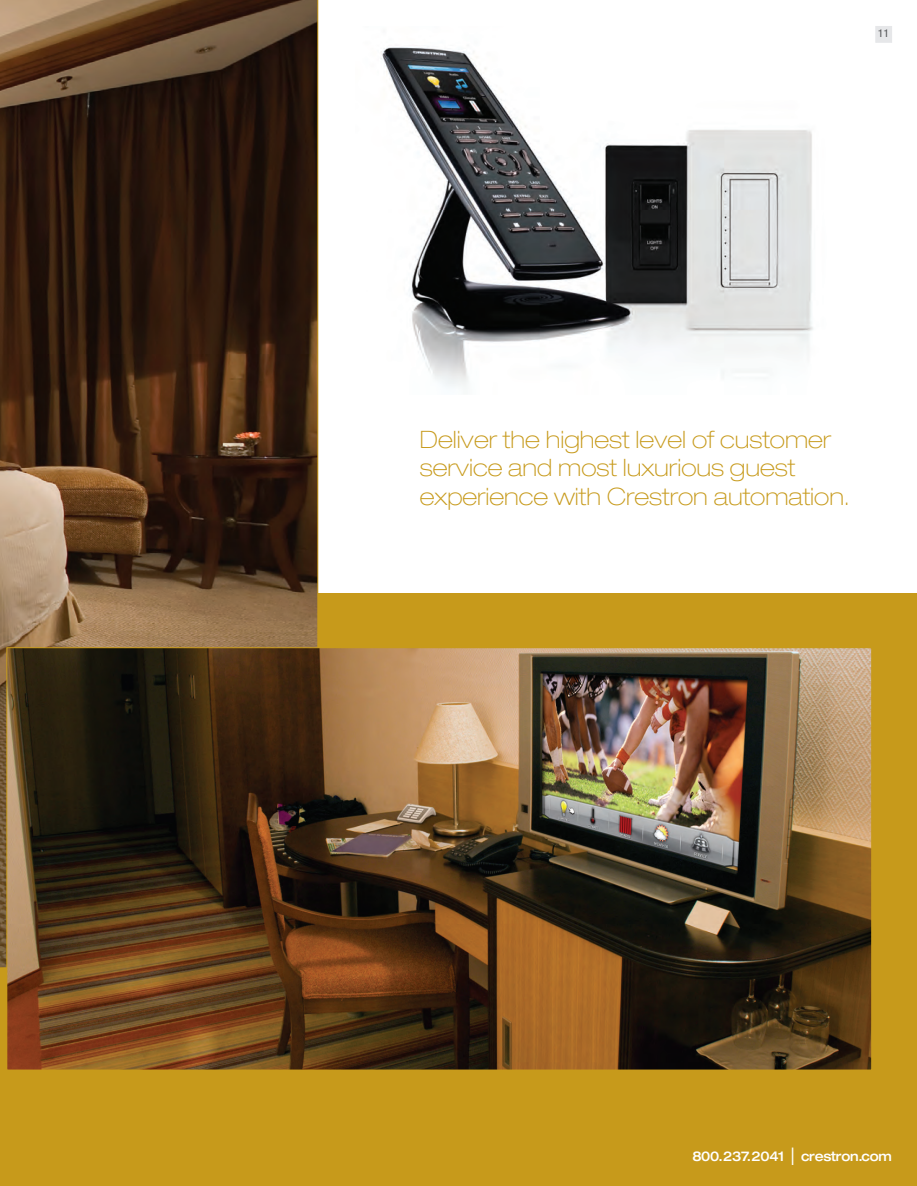
<style>
.page{position:relative;width:917px;height:1186px;background:#fff}
.page>*{position:absolute;margin:0;border:0;box-sizing:border-box;transform-origin:0 0}
.t1{font:100 expanded 24px/28.5px "Helvetica Neue";color:#c79a1b}
.t2{font:500 expanded 13.5px "Helvetica Neue";letter-spacing:-.02em;color:#fff;scale:.92 1}
.t3{font:condensed 10.8px "Helvetica Neue";color:#57585a;scale:1.11 1}
.s1{font-size:24px}
</style>
<div class="page">
<div style="left:0;top:593px;width:917px;height:593px;background:#c79a1b"></div>
<svg style="left:0;top:0;width:318px;height:968px;background:#4a321f"></svg>
<img style="left:8px;top:649px;width:862px;height:419px">
<img style="left:381px;top:47px;width:432px;height:340px">
<div style="left:876px;top:27px;width:15px;height:15px;background:#e6e7e9"></div>
<div style="left:876px;top:26px;width:16px;height:16px;border:1px solid #e6e7e9"></div>
<p class="t3" style="left:878px;top:30px;width:12px">11</p>
<p class="t1" style="left:420px;top:427px;width:431px">Deliver the highest level of customer service and most luxurious guest experience with Crestron automation.</p>
<p class="t2" style="left:692px;top:1152px;width:218px">800.237.2041 <span class="s1">l</span> crestron.com</p>
</div>
